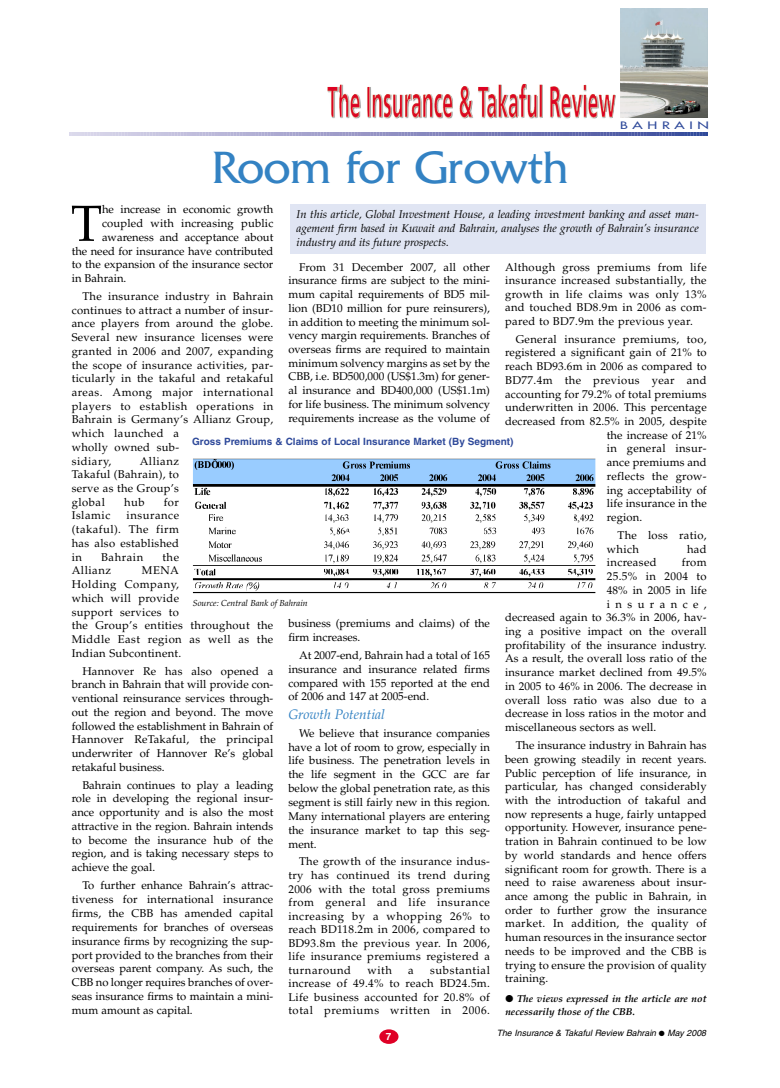
<style>
.page{position:relative;width:780px;height:1088px;background:#fff}
.page>*{position:absolute;margin:0;border:0;box-sizing:border-box;transform-origin:0 0}
.t1{font:50.75px "Palatino";color:#000}
.t2{font:47.5px "Friz Quadrata";color:#3382c3}
.t3{font:italic 13.75px "Palatino";color:#3382c3}
.t4{font:11.25px/13.8px "Palatino";letter-spacing:.015em;color:#000;text-align:justify}
.t5{font:italic 11.25px/13.8px "Palatino";color:#000;text-align:justify}
.t6{font:11.25px "Palatino";letter-spacing:.035em;color:#000}
.t7{font:11.25px "Palatino";letter-spacing:.045em;color:#000}
.t8{font:11.25px "Palatino";letter-spacing:.48em;color:#000}
.t9{font:italic 700 10px/12.9px "Palatino";color:#000}
.t10{font:700 10px "Helvetica";color:#2e499a}
.t11{font:10px "Futura";color:#2e499a;scale:1.46 1}
.t12{font:700 10px "Helvetica";color:#fff}
.t13{font:italic 8.75px "Helvetica";color:#000}
.t14{font:italic 8.75px "Palatino";color:#000}
</style>
<div class="page">
<div style="left:379px;top:1029px;width:20px;height:14px;background:#df0026;border-radius:50%"></div>
<div style="left:290px;top:204px;width:416px;height:49px;background:#e0e5f3"></div>
<svg style="left:70px;top:132px;width:638px;height:4px;background:#9194c4"></svg>
<img style="left:620px;top:9px;width:87px;height:108px">
<img style="left:327px;top:83px;width:289px;height:36px">
<svg style="left:192px;top:484px;width:404px;height:110px"></svg>
<img style="left:193px;top:458px;width:403px;height:78px">
<h2 class="t2" style="left:212px;top:151px;width:358px">Room for Growth</h2>
<p class="t11" style="left:620px;top:120px;width:62px">B A H R A I N</p>
<h1 class="t1" style="left:71px;top:204px;width:33px">T</h1>
<p class="t4" style="left:102px;top:204px;width:173px">he increase in economic growth</p>
<p class="t5" style="left:297px;top:209px;width:404px">In this article, Global Investment House, a leading investment banking and asset man&shy;agement firm based in Kuwait and Bahrain, analyses the growth of Bahrain’s insurance industry and its future prospects.</p>
<p class="t4" style="left:102px;top:218px;width:173px">coupled with increasing public</p>
<p class="t4" style="left:102px;top:231px;width:173px">awareness and acceptance about</p>
<p class="t4" style="left:72px;top:245px;width:203px">the need for insurance have contributed</p>
<p class="t4" style="left:72px;top:259px;width:203px">to the expansion of the insurance sector</p>
<p class="t4" style="left:72px;top:272px;width:56px">in Bahrain.</p>
<p class="t4" style="left:72px;top:290px;width:203px;text-align:left;text-indent:11px">The insurance industry in Bahrain continues to attract a number of insur&shy;ance players from around the globe.<br>Several new insurance licenses were granted in 2006 and 2007, expanding the scope of insurance activities, par&shy;ticularly in the takaful and retakaful areas. Among major international players to establish operations in<br>Bahrain is Germany’s Allianz Group, which launched a<br>wholly owned sub-<br>sidiary,</p>
<p class="t4" style="left:505px;top:261px;width:203px">Although gross premiums from life insurance increased substantially, the growth in life claims was only 13% and touched BD8.9m in 2006 as com&shy;pared to BD7.9m the previous year.</p>
<p class="t4" style="left:516px;top:333px;width:193px">General insurance premiums, too,</p>
<p class="t4" style="left:505px;top:347px;width:203px">registered a significant gain of 21% to</p>
<p class="t4" style="left:505px;top:361px;width:203px">reach BD93.6m in 2006 as compared to</p>
<p class="t6" style="left:505px;top:375px;width:203px">BD77.4m the previous year and</p>
<p class="t4" style="left:505px;top:388px;width:203px">accounting for 79.2% of total premiums</p>
<p class="t4" style="left:505px;top:402px;width:203px">underwritten in 2006. This percentage</p>
<p class="t4" style="left:505px;top:415px;width:203px">decreased from 82.5% in 2005, despite</p>
<p class="t4" style="left:607px;top:429px;width:101px">the increase of 21%</p>
<p class="t4" style="left:607px;top:443px;width:101px">in general insur-</p>
<p class="t4" style="left:607px;top:457px;width:101px">ance premiums and</p>
<p class="t4" style="left:607px;top:470px;width:101px">reflects the grow-</p>
<p class="t4" style="left:607px;top:484px;width:101px">ing acceptability of</p>
<p class="t4" style="left:607px;top:498px;width:101px">life insurance in the</p>
<p class="t4" style="left:607px;top:511px;width:37px">region.</p>
<p class="t4" style="left:607px;top:529px;width:101px;text-indent:11px">The loss ratio, which</p>
<p class="t4" style="left:288px;top:261px;width:203px;text-indent:11px">From 31 December 2007, all other insurance firms are subject to the mini&shy;mum capital requirements of BD5 mil&shy;lion (BD10 million for pure reinsurers), in addition to meeting the minimum sol&shy;vency margin requirements. Branches of overseas firms are required to maintain minimum solvency margins as set by the CBB, i.e. BD500,000 (US$1.3m) for gener&shy;al insurance and BD400,000 (US$1.1m) for life business. The minimum solvency requirements increase as the volume of</p>
<p class="t10" style="left:192px;top:438px;width:323px">Gross Premiums &amp; Claims of Local Insurance Market (By Segment)</p>
<p class="t4" style="left:72px;top:455px;width:109px;text-indent:68px">Allianz Takaful (Bahrain), to serve as the Group’s global</p>
<p class="t4" style="left:124px;top:496px;width:22px">hub</p>
<p class="t4" style="left:164px;top:496px;width:17px">for</p>
<p class="t7" style="left:72px;top:511px;width:40px">Islamic</p>
<p class="t4" style="left:72px;top:510px;width:109px;text-indent:55px">insurance (takaful). The firm has also established in</p>
<p class="t4" style="left:687px;top:543px;width:21px">had</p>
<p class="t7" style="left:101px;top:552px;width:43px">Bahrain</p>
<p class="t4" style="left:162px;top:551px;width:18px">the</p>
<p class="t7" style="left:72px;top:566px;width:41px">Allianz</p>
<p class="t4" style="left:607px;top:557px;width:51px">increased</p>
<p class="t4" style="left:682px;top:557px;width:27px">from</p>
<p class="t4" style="left:607px;top:570px;width:101px">25.5% in 2004 to</p>
<p class="t4" style="left:607px;top:584px;width:101px">48% in 2005 in life</p>
<p class="t8" style="left:607px;top:599px;width:101px">insurance,</p>
<p class="t4" style="left:505px;top:612px;width:203px">decreased again to 36.3% in 2006, hav-</p>
<p class="t4" style="left:505px;top:625px;width:203px">ing a positive impact on the overall</p>
<p class="t4" style="left:505px;top:639px;width:203px">profitability of the insurance industry.</p>
<p class="t4" style="left:505px;top:653px;width:203px">As a result, the overall loss ratio of the</p>
<p class="t4" style="left:505px;top:666px;width:203px">insurance market declined from 49.5%</p>
<p class="t4" style="left:505px;top:680px;width:203px">in 2005 to 46% in 2006. The decrease in</p>
<p class="t4" style="left:505px;top:694px;width:203px">overall loss ratio was also due to a</p>
<p class="t4" style="left:505px;top:708px;width:203px">decrease in loss ratios in the motor and</p>
<p class="t4" style="left:505px;top:721px;width:153px">miscellaneous sectors as well.</p>
<p class="t4" style="left:505px;top:739px;width:203px;text-indent:11px">The insurance industry in Bahrain has been growing steadily in recent years.<br>Public perception of life insurance, in particular, has changed considerably with the introduction of takaful and now represents a huge, fairly untapped opportunity. However, insurance pene&shy;tration in Bahrain continued to be low by world standards and hence offers significant room for growth. There is a need to raise awareness about insur&shy;ance among the public in Bahrain, in order to further grow the insurance market. In addition, the quality of human resources in the insurance sector needs to be improved and the CBB is trying to ensure the provision of quality training.</p>
<p class="t9" style="left:505px;top:992px;width:203px">● The views expressed in the article are not necessarily those of the CBB.</p>
<p class="t4" style="left:72px;top:565px;width:203px;text-align:left;text-indent:70px">MENA<br>Holding Company,<br>which will provide<br>support services to<br>the Group’s entities throughout the<br>Middle East region as well as the<br>Indian Subcontinent.</p>
<p class="t4" style="left:72px;top:665px;width:203px;text-indent:11px">Hannover Re has also opened a branch in Bahrain that will provide con&shy;ventional reinsurance services through&shy;out the region and beyond. The move followed the establishment in Bahrain of Hannover ReTakaful, the principal underwriter of Hannover Re’s global retakaful business.</p>
<p class="t4" style="left:72px;top:779px;width:203px;text-indent:11px">Bahrain continues to play a leading role in developing the regional insur&shy;ance opportunity and is also the most attractive in the region. Bahrain intends to become the insurance hub of the region, and is taking necessary steps to achieve the goal.</p>
<p class="t4" style="left:72px;top:879px;width:203px;text-indent:11px">To further enhance Bahrain’s attrac&shy;tiveness for international insurance firms, the CBB has amended capital requirements for branches of overseas insurance firms by recognizing the sup&shy;port provided to the branches from their overseas parent company. As such, the CBB no longer requires branches of over&shy;seas insurance firms to maintain a mini&shy;mum amount as capital.</p>
<p class="t14" style="left:193px;top:599px;width:116px">Source: Central Bank of Bahrain</p>
<p class="t4" style="left:288px;top:618px;width:203px">business (premiums and claims) of the firm increases.</p>
<p class="t4" style="left:288px;top:649px;width:203px;text-indent:11px">At 2007-end, Bahrain had a total of 165 insurance and insurance related firms compared with 155 reported at the end of 2006 and 147 at 2005-end.</p>
<p class="t3" style="left:288px;top:708px;width:98px">Growth Potential</p>
<p class="t4" style="left:288px;top:727px;width:203px;text-indent:11px">We believe that insurance companies have a lot of room to grow, especially in life business. The penetration levels in the life segment in the GCC are far below the global penetration rate, as this segment is still fairly new in this region.<br>Many international players are entering the insurance market to tap this seg&shy;ment.</p>
<p class="t4" style="left:288px;top:856px;width:203px;text-indent:11px">The growth of the insurance indus&shy;try has continued its trend during 2006 with the total gross premiums from general and life insurance increasing by a whopping 26% to reach BD118.2m in 2006, compared to BD93.8m the previous year. In 2006, life insurance premiums registered a turnaround</p>
<p class="t4" style="left:288px;top:964px;width:203px;text-indent:142px">substantial increase of 49.4% to reach BD24.5m.<br>Life business accounted for 20.8% of total premiums written in 2006.</p>
<p class="t4" style="left:367px;top:964px;width:26px">with</p>
<p class="t4" style="left:408px;top:964px;width:7px">a</p>
<p class="t12" style="left:386px;top:1032px;width:7px">7</p>
<p class="t13" style="left:497px;top:1029px;width:211px">The Insurance &amp; Takaful Review Bahrain ● May 2008</p>
</div>
